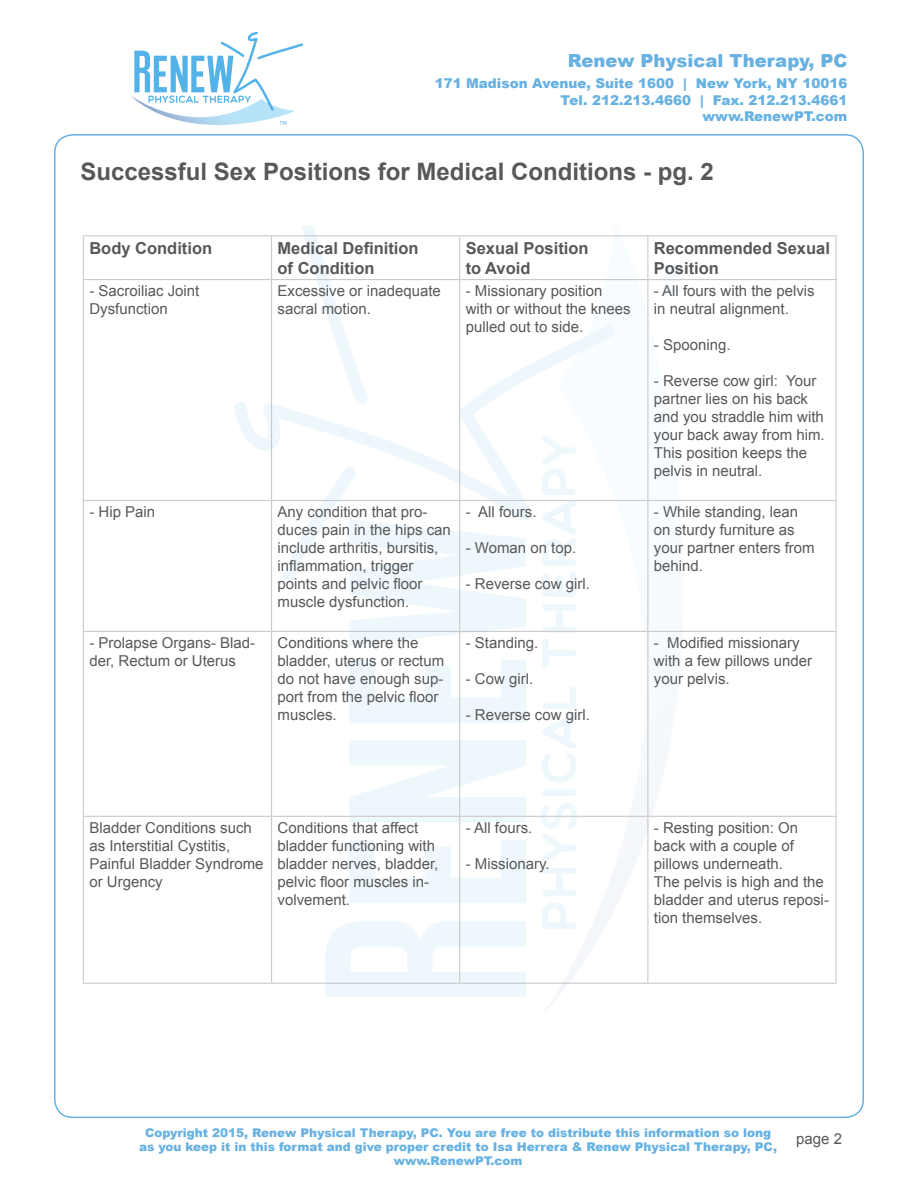
<style>
.page{position:relative;width:918px;height:1188px;background:#fff}
.page>*{position:absolute;margin:0;border:0;box-sizing:border-box;transform-origin:0 0}
.t1{font:700 24px "Arial";color:#57585a}
.t2{font:900 18px "Arial";color:#67b1e2}
.t3{font:700 16.5px/19.8px "Arial";color:#57585a}
.t4{font:15px/18px "Arial";color:#57585a}
.t5{font:900 13.5px/16.5px "Arial";color:#67b1e2;text-align:right}
.t6{font:900 12px/14.4px "Arial";color:#67b1e2;text-align:center}
</style>
<div class="page">
<svg style="left:539px;top:236px;width:146px;height:777px"></svg>
<svg style="left:235px;top:322px;width:383px;height:200px"></svg>
<svg style="left:288px;top:227px;width:82px;height:181px"></svg>
<svg style="left:325px;top:921px;width:201px;height:76px"></svg>
<svg style="left:350px;top:840px;width:176px;height:63px"></svg>
<svg style="left:350px;top:740px;width:176px;height:82px"></svg>
<svg style="left:350px;top:659px;width:176px;height:64px"></svg>
<svg style="left:280px;top:463px;width:246px;height:183px"></svg>
<svg style="left:542px;top:902px;width:34px;height:27px"></svg>
<svg style="left:539px;top:802px;width:40px;height:94px"></svg>
<svg style="left:541px;top:790px;width:36px;height:6px"></svg>
<svg style="left:542px;top:685px;width:36px;height:98px"></svg>
<svg style="left:542px;top:604px;width:35px;height:65px"></svg>
<svg style="left:540px;top:434px;width:38px;height:163px"></svg>
<svg style="left:664px;top:265px;width:18px;height:33px"></svg>
<svg style="left:130px;top:32px;width:173px;height:104px"></svg>
<hr style="left:83px;top:235px;width:189px;height:1px;background:#c9cacc">
<hr style="left:83px;top:236px;width:1px;height:43px;background:#c9cacc">
<hr style="left:272px;top:235px;width:188px;height:1px;background:#c9cacc">
<hr style="left:271px;top:236px;width:1px;height:43px;background:#c9cacc">
<hr style="left:460px;top:235px;width:188px;height:1px;background:#c9cacc">
<hr style="left:459px;top:236px;width:1px;height:43px;background:#c9cacc">
<hr style="left:648px;top:235px;width:189px;height:1px;background:#c9cacc">
<hr style="left:647px;top:236px;width:1px;height:43px;background:#c9cacc">
<hr style="left:836px;top:236px;width:1px;height:43px;background:#c9cacc">
<hr style="left:83px;top:279px;width:189px;height:1px;background:#c9cacc">
<hr style="left:83px;top:280px;width:1px;height:220px;background:#c9cacc">
<hr style="left:272px;top:279px;width:188px;height:1px;background:#c9cacc">
<hr style="left:271px;top:280px;width:1px;height:220px;background:#c9cacc">
<hr style="left:460px;top:279px;width:188px;height:1px;background:#c9cacc">
<hr style="left:459px;top:280px;width:1px;height:220px;background:#c9cacc">
<hr style="left:648px;top:279px;width:189px;height:1px;background:#c9cacc">
<hr style="left:647px;top:280px;width:1px;height:220px;background:#c9cacc">
<hr style="left:836px;top:280px;width:1px;height:220px;background:#c9cacc">
<hr style="left:83px;top:500px;width:189px;height:1px;background:#c9cacc">
<hr style="left:83px;top:501px;width:1px;height:130px;background:#c9cacc">
<hr style="left:272px;top:500px;width:188px;height:1px;background:#c9cacc">
<hr style="left:271px;top:501px;width:1px;height:130px;background:#c9cacc">
<hr style="left:460px;top:500px;width:188px;height:1px;background:#c9cacc">
<hr style="left:459px;top:501px;width:1px;height:130px;background:#c9cacc">
<hr style="left:648px;top:500px;width:189px;height:1px;background:#c9cacc">
<hr style="left:647px;top:501px;width:1px;height:130px;background:#c9cacc">
<hr style="left:836px;top:501px;width:1px;height:130px;background:#c9cacc">
<hr style="left:83px;top:631px;width:189px;height:1px;background:#c9cacc">
<hr style="left:83px;top:632px;width:1px;height:184px;background:#c9cacc">
<hr style="left:272px;top:631px;width:188px;height:1px;background:#c9cacc">
<hr style="left:271px;top:632px;width:1px;height:184px;background:#c9cacc">
<hr style="left:460px;top:631px;width:188px;height:1px;background:#c9cacc">
<hr style="left:459px;top:632px;width:1px;height:184px;background:#c9cacc">
<hr style="left:648px;top:631px;width:189px;height:1px;background:#c9cacc">
<hr style="left:647px;top:632px;width:1px;height:184px;background:#c9cacc">
<hr style="left:836px;top:632px;width:1px;height:184px;background:#c9cacc">
<hr style="left:83px;top:816px;width:189px;height:1px;background:#c9cacc">
<hr style="left:83px;top:817px;width:1px;height:166px;background:#c9cacc">
<hr style="left:272px;top:816px;width:188px;height:1px;background:#c9cacc">
<hr style="left:271px;top:817px;width:1px;height:166px;background:#c9cacc">
<hr style="left:460px;top:816px;width:188px;height:1px;background:#c9cacc">
<hr style="left:459px;top:817px;width:1px;height:166px;background:#c9cacc">
<hr style="left:648px;top:816px;width:189px;height:1px;background:#c9cacc">
<hr style="left:647px;top:817px;width:1px;height:166px;background:#c9cacc">
<hr style="left:836px;top:817px;width:1px;height:166px;background:#c9cacc">
<hr style="left:83px;top:983px;width:189px;height:1px;background:#c9cacc">
<hr style="left:272px;top:983px;width:188px;height:1px;background:#c9cacc">
<hr style="left:460px;top:983px;width:188px;height:1px;background:#c9cacc">
<hr style="left:648px;top:983px;width:189px;height:1px;background:#c9cacc">
<p class="t2" style="left:568px;top:48px;width:281px">Renew Physical Therapy, PC</p>
<p class="t5" style="left:435px;top:75px;width:414px">171 Madison Avenue, Suite 1600 | New York, NY 10016<br>Tel. 212.213.4660 | Fax. 212.213.4661 www.RenewPT.com</p>
<p class="t1" style="left:80px;top:156px;width:635px">Successful Sex Positions for Medical Conditions - pg. 2</p>
<p class="t3" style="left:89px;top:239px;width:124px">Body Condition</p>
<p class="t3" style="left:278px;top:239px;width:143px">Medical Definition</p>
<p class="t3" style="left:278px;top:258px;width:99px">of Condition</p>
<p class="t3" style="left:466px;top:239px;width:124px">Sexual Position to Avoid</p>
<p class="t3" style="left:654px;top:239px;width:178px">Recommended Sexual<br>Position</p>
<p class="t4" style="left:89px;top:282px;width:112px">- Sacroiliac Joint</p>
<p class="t4" style="left:89px;top:300px;width:80px">Dysfunction</p>
<p class="t4" style="left:278px;top:282px;width:165px">Excessive or inadequate sacral motion.</p>
<p class="t4" style="left:466px;top:282px;width:167px">- Missionary position with or without the knees pulled out to side.</p>
<p class="t4" style="left:654px;top:282px;width:162px">- All fours with the pelvis in neutral alignment.</p>
<p class="t4" style="left:654px;top:336px;width:78px">- Spooning.</p>
<p class="t4" style="left:654px;top:372px;width:172px">- Reverse cow girl: Your partner lies on his back and you straddle him with your back away from him.<br>This position keeps the pelvis in neutral.</p>
<p class="t4" style="left:89px;top:503px;width:67px">- Hip Pain</p>
<p class="t4" style="left:278px;top:503px;width:175px">Any condition that pro&shy;duces pain in the hips can include arthritis, bursitis, inflammation, trigger points and pelvic floor muscle dysfunction.</p>
<p class="t4" style="left:466px;top:503px;width:72px">- All fours.</p>
<p class="t4" style="left:466px;top:539px;width:112px">- Woman on top.</p>
<p class="t4" style="left:466px;top:575px;width:126px">- Reverse cow girl.</p>
<p class="t4" style="left:89px;top:634px;width:167px">- Prolapse Organs- Blad&shy;der, Rectum or Uterus</p>
<p class="t4" style="left:278px;top:634px;width:168px">Conditions where the bladder, uterus or rectum do not have enough sup&shy;port from the pelvic floor muscles.</p>
<p class="t4" style="left:466px;top:634px;width:74px">- Standing.</p>
<p class="t4" style="left:466px;top:670px;width:69px">- Cow girl.</p>
<p class="t4" style="left:466px;top:706px;width:126px">- Reverse cow girl.</p>
<p class="t4" style="left:89px;top:819px;width:176px">Bladder Conditions such as Interstitial Cystitis,<br>Painful Bladder Syndrome or Urgency</p>
<p class="t4" style="left:278px;top:819px;width:162px">Conditions that affect bladder functioning with bladder nerves, bladder, pelvic floor muscles in&shy;volvement.</p>
<p class="t4" style="left:466px;top:819px;width:68px">- All fours.</p>
<p class="t4" style="left:466px;top:855px;width:85px">- Missionary.</p>
<p class="t4" style="left:654px;top:503px;width:162px">- While standing, lean on sturdy furniture as your partner enters from behind.</p>
<p class="t4" style="left:654px;top:634px;width:160px">- Modified missionary with a few pillows under your pelvis.</p>
<p class="t4" style="left:654px;top:819px;width:177px">- Resting position: On back with a couple of pillows underneath.<br>The pelvis is high and the bladder and uterus reposi&shy;tion themselves.</p>
<p class="t6" style="left:139px;top:1125px;width:639px">Copyright 2015, Renew Physical Therapy, PC. You are free to distribute this information so long as you keep it in this format and give proper credit to Isa Herrera &amp; Renew Physical Therapy, PC, www.RenewPT.com</p>
<p class="t4" style="left:796px;top:1130px;width:47px">page 2</p>
</div>
